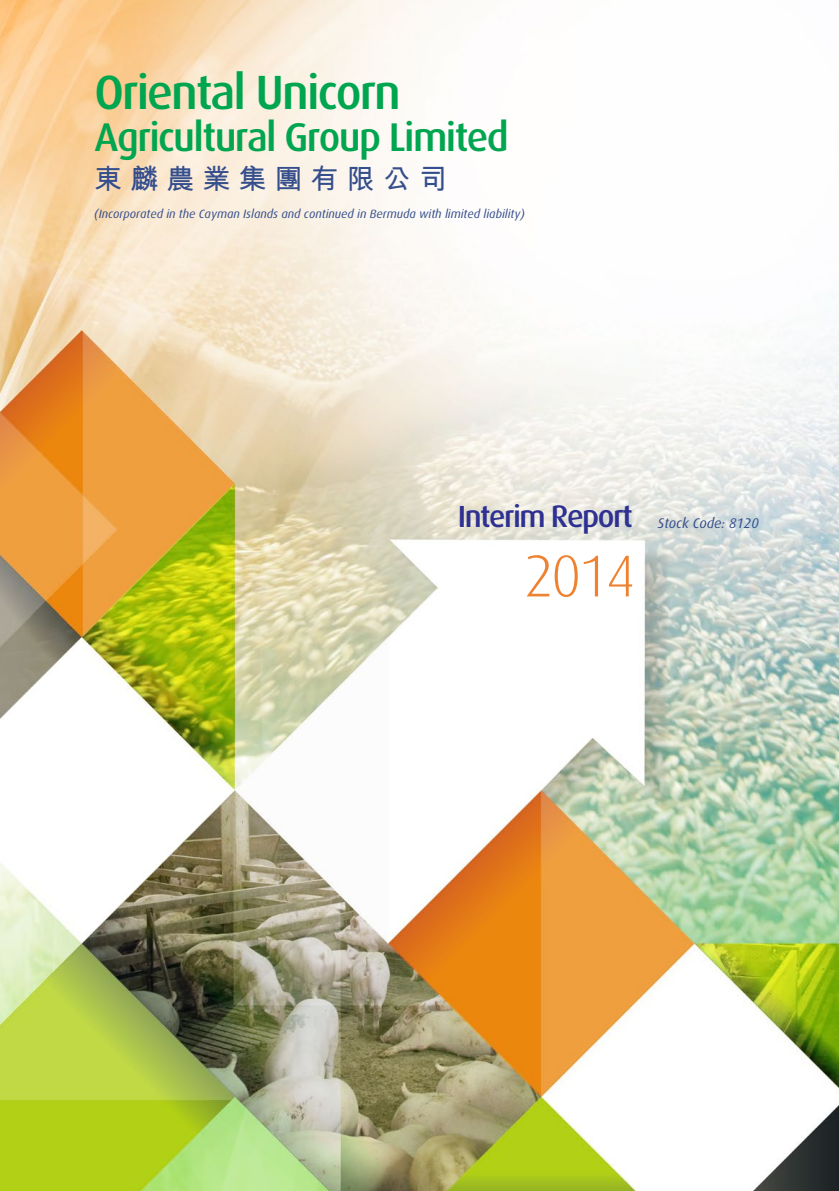
<style>
.page{position:relative;width:839px;height:1191px;background:#fff}
.page>*{position:absolute;margin:0;border:0;box-sizing:border-box;transform-origin:0 0}
.t1{font:300 59.2px "Dax";color:#ee8231}
.t2{font:500 48.2px "Dax";letter-spacing:-.04em;color:#00a54f}
.t3{font:500 40.2px "Dax";letter-spacing:-.04em;color:#00a54f}
.t4{font:500 30.6px "Dax";letter-spacing:-.05em;color:#2e3092}
.t5{font:700 28px "M Hei HK";letter-spacing:.285em;color:#354e8c}
.t6{font:italic 14px "Dax";color:#354e8c}
.t7{font:italic 12px "Dax";color:#354e8c}
.s1{font-size:31.2px}
</style>
<div class="page">
<img style="left:0;top:0;width:838px;height:1191px">
<h2 class="t2" style="left:95px;top:65px;width:308px">Oriental Unicorn</h2>
<h3 class="t3" style="left:95px;top:114px;width:416px">Agricultural Group Limited</h3>
<h3 class="t5" style="left:94px;top:158px;width:354px">東麟農業集團有限公司</h3>
<p class="t7" style="left:94px;top:207px;width:432px">(Incorporated in the Cayman Islands and continued in Bermuda with limited liability)</p>
<h3 class="t4" style="left:458px;top:500px;width:176px">Interim <span class="s1">Report</span></h3>
<h1 class="t1" style="left:524px;top:543px;width:113px">2014</h1>
<p class="t6" style="left:657px;top:516px;width:102px">Stock Code: 8120</p>
</div>
